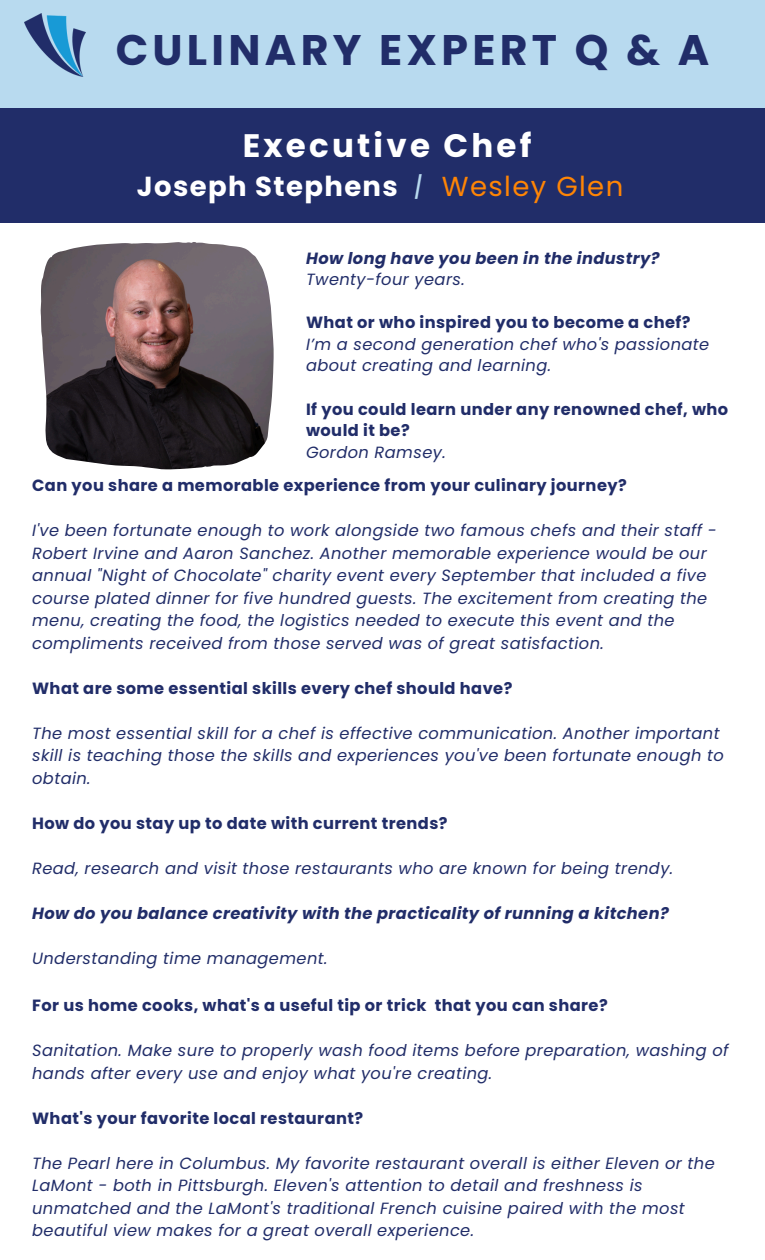
<style>
.page{position:relative;width:765px;height:1260px;background:#fff}
.page>*{position:absolute;margin:0;border:0;box-sizing:border-box;transform-origin:0 0}
.t1{font:700 42.75px "Poppins";letter-spacing:.1em;color:#212d69}
.t2{font:700 32.5px "Poppins";letter-spacing:.1em;color:#fff}
.t3{font:700 27.5px "Poppins";letter-spacing:.05em;color:#fff}
.t4{font:27.5px "Poppins";letter-spacing:.05em;color:#ff8505}
.t5{font:italic 16.25px/22.5px "Poppins";letter-spacing:.025em;color:#212d69}
.t6{font:700 16.25px/21.5px "Poppins";letter-spacing:.025em;color:#212d69}
.t7{font:italic 700 16.25px "Poppins";letter-spacing:.025em;color:#212d69}
.s1{font-weight:400;font-style:italic;color:#b8daef}
</style>
<div class="page">
<div style="left:0;top:0;width:765px;height:114px;background:#b8daef"></div>
<div style="left:0;top:108px;width:765px;height:114px;background:#212d69"></div>
<img style="left:24px;top:14px;width:62px;height:62px">
<img style="left:41px;top:242px;width:232px;height:227px">
<h4 class="t1" style="left:116px;top:20px;width:595px">CULINARY EXPERT Q &amp; A</h4>
<h4 class="t2" style="left:243px;top:123px;width:290px">Executive Chef</h4>
<p class="t3" style="left:137px;top:167px;width:287px">Joseph Stephens <span class="s1">|</span></p>
<p class="t4" style="left:442px;top:167px;width:183px">Wesley Glen</p>
<h4 class="t7" style="left:306px;top:247px;width:355px">How long have you been in the industry?</h4>
<p class="t5" style="left:306px;top:268px;width:160px">Twenty-four years.</p>
<h4 class="t6" style="left:306px;top:312px;width:386px">What or who inspired you to become a chef?</h4>
<p class="t5" style="left:306px;top:333px;width:405px;line-height:21.5px">I’m a second generation chef who's passionate about creating and learning.</p>
<h4 class="t6" style="left:306px;top:398px;width:424px">If you could learn under any renowned chef, who would it be?</h4>
<p class="t5" style="left:306px;top:441px;width:141px">Gordon Ramsey.</p>
<h2 class="t6" style="left:32px;top:475px;width:596px">Can you share a memorable experience from your culinary journey?</h2>
<h3 class="t5" style="left:32px;top:519px;width:686px">I've been fortunate enough to work alongside two famous chefs and their staff - Robert Irvine and Aaron Sanchez. Another memorable experience would be our annual "Night of Chocolate" charity event every September that included a five course plated dinner for five hundred guests. The excitement from creating the menu, creating the food, the logistics needed to execute this event and the compliments received from those served was of great satisfaction.</h3>
<p class="t6" style="left:32px;top:677px;width:482px">What are some essential skills every chef should have?</p>
<p class="t5" style="left:32px;top:722px;width:693px">The most essential skill for a chef is effective communication. Another important skill is teaching those the skills and experiences you've been fortunate enough to obtain.</p>
<p class="t6" style="left:32px;top:812px;width:417px">How do you stay up to date with current trends?</p>
<p class="t5" style="left:32px;top:857px;width:643px">Read, research and visit those restaurants who are known for being trendy.</p>
<p class="t7" style="left:32px;top:902px;width:638px">How do you balance creativity with the practicality of running a kitchen?</p>
<p class="t5" style="left:32px;top:947px;width:297px">Understanding time management.</p>
<p class="t6" style="left:32px;top:995px;width:577px">For us home cooks, what's a useful tip or trick that you can share?</p>
<h4 class="t5" style="left:32px;top:1039px;width:698px">Sanitation. Make sure to properly wash food items before preparation, washing of hands after every use and enjoy what you're creating.</h4>
<p class="t6" style="left:32px;top:1107px;width:333px">What's your favorite local restaurant?</p>
<p class="t5" style="left:32px;top:1152px;width:684px">The Pearl here in Columbus. My favorite restaurant overall is either Eleven or the LaMont - both in Pittsburgh. Eleven's attention to detail and freshness is unmatched and the LaMont's traditional French cuisine paired with the most beautiful view makes for a great overall experience.</p>
</div>
